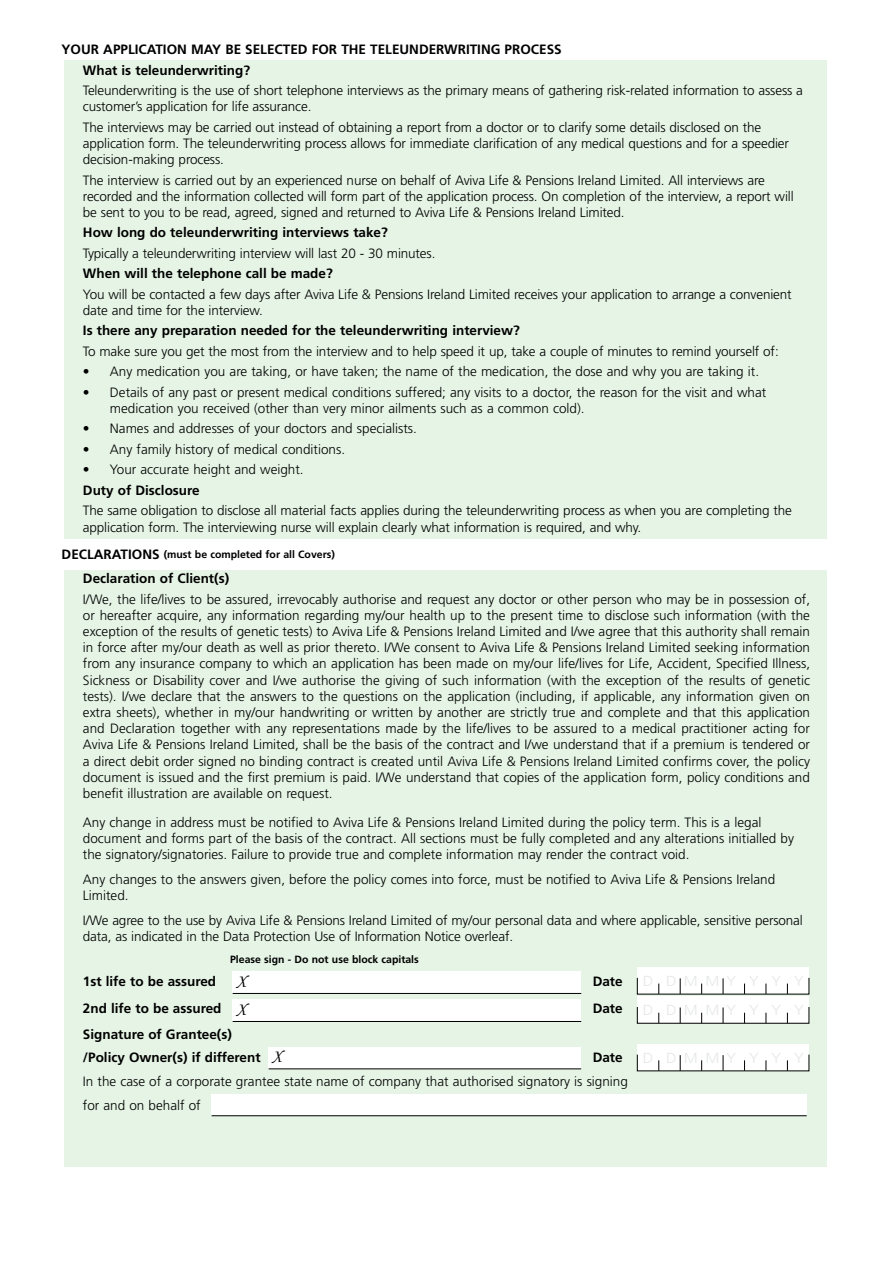
<style>
.page{position:relative;width:893px;height:1263px;background:#fff}
.page>*{position:absolute;margin:0;border:0;box-sizing:border-box;transform-origin:0 0}
.t1{font:18px/28px "Monotype Corsiva";color:#000}
.t2{font:300 13.5px/16.2px "Frutiger";letter-spacing:-.01em;color:#000}
.t3{font:700 13.5px/20.4px "Frutiger";color:#000}
.t4{font:700 10.5px "Frutiger";color:#000}
.s1{font-size:13.5px}
</style>
<div class="page">
<div style="left:64px;top:570px;width:762px;height:596px;background:#e5f4e4"></div>
<div style="left:64px;top:61px;width:762px;height:478px;background:#e5f4e4"></div>
<div style="left:233px;top:972px;width:348px;height:21px;background:#fff"></div>
<hr style="left:233px;top:993px;width:348px;height:1px;background:#000">
<div style="left:233px;top:1000px;width:348px;height:21px;background:#fff"></div>
<hr style="left:233px;top:1021px;width:348px;height:1px;background:#000">
<div style="left:269px;top:1047px;width:312px;height:21px;background:#fff"></div>
<hr style="left:269px;top:1068px;width:312px;height:1px;background:#000">
<div style="left:212px;top:1094px;width:595px;height:21px;background:#fff"></div>
<hr style="left:212px;top:1115px;width:595px;height:1px;background:#000">
<div style="left:637px;top:967px;width:172px;height:26px;background:#fff"></div>
<svg style="left:680px;top:978px;width:1px;height:16px"></svg>
<svg style="left:723px;top:978px;width:1px;height:16px"></svg>
<div style="left:637px;top:996px;width:172px;height:26px;background:#fff"></div>
<svg style="left:680px;top:1007px;width:1px;height:16px"></svg>
<svg style="left:723px;top:1007px;width:1px;height:16px"></svg>
<div style="left:637px;top:1044px;width:172px;height:26px;background:#fff"></div>
<svg style="left:680px;top:1055px;width:1px;height:16px"></svg>
<svg style="left:723px;top:1055px;width:1px;height:16px"></svg>
<p class="t3" style="left:83px;top:39px;width:480px;text-indent:-21px">Your application may be selected for th e teleunderwriting process<br>What is teleunderwriting?</p>
<p class="t2" style="left:83px;top:82px;width:721px">Teleunderwriting is the use of short telephone interviews as the primary means of gathering risk-related information to assess a customer’s application for life assurance.</p>
<p class="t2" style="left:83px;top:119px;width:708px">The interviews may be carried out instead of obtaining a report from a doctor or to clarify some details disclosed on the application form. The teleunderwriting process allows for immediate clarification of any medical questions and for a speedier decision-making process.</p>
<p class="t2" style="left:83px;top:172px;width:712px">The interview is carried out by an experienced nurse on behalf of Aviva Life &amp; Pensions Ireland Limited. All interviews are recorded and the information collected will form part of the application process. On completion of the interview, a report will be sent to you to be read, agreed, signed and returned to Aviva Life &amp; Pensions Ireland Limited.</p>
<p class="t3" style="left:83px;top:222px;width:306px">How long do teleunderwriting interviews take?</p>
<p class="t2" style="left:83px;top:245px;width:354px">Typically a teleunderwriting interview will last 20 - 30 minutes.</p>
<p class="t3" style="left:83px;top:263px;width:251px">When will the telephone call be made?</p>
<p class="t2" style="left:83px;top:286px;width:710px">You will be contacted a few days after Aviva Life &amp; Pensions Ireland Limited receives your application to arrange a convenient date and time for the interview.</p>
<p class="t3" style="left:83px;top:320px;width:438px">Is there any preparation needed for the teleunderwriting interview?</p>
<p class="t2" style="left:83px;top:343px;width:697px">To make sure you get the most from the interview and to help speed it up, take a couple of minutes to remind yourself of:</p>
<p class="t2" style="left:83px;top:363px;width:678px">• Any medication you are taking, or have taken; the name of the medication, the dose and why you are taking it.</p>
<p class="t2" style="left:110px;top:384px;width:658px;text-indent:-27px">• Details of any past or present medical conditions suffered; any visits to a doctor, the reason for the visit and what medication you received (other than very minor ailments such as a common cold).</p>
<p class="t2" style="left:83px;top:421px;width:335px">• Names and addresses of your doctors and specialists.</p>
<p class="t2" style="left:83px;top:441px;width:264px">• Any family history of medical conditions.</p>
<p class="t2" style="left:83px;top:461px;width:222px">• Your accurate height and weight.</p>
<p class="t3" style="left:83px;top:480px;width:118px">Duty of Disclosure</p>
<p class="t2" style="left:83px;top:502px;width:710px">The same obligation to disclose all material facts applies during the teleunderwriting process as when you are completing the application form. The interviewing nurse will explain clearly what information is required, and why.</p>
<p class="t4" style="left:62px;top:549px;width:275px"><span class="s1">Declarations</span> (must be completed for all Covers)</p>
<p class="t3" style="left:83px;top:568px;width:148px">Declaration of Client(s)</p>
<p class="t2" style="left:83px;top:591px;width:729px;text-align:justify">I/We, the life/lives to be assured, irrevocably authorise and request any doctor or other person who may be in possession of, or hereafter acquire, any information regarding my/our health up to the present time to disclose such information (with the exception of the results of genetic tests) to Aviva Life &amp; Pensions Ireland Limited and I/we agree that this authority shall remain in force after my/our death as well as prior thereto. I/We consent to Aviva Life &amp; Pensions Ireland Limited seeking information from any insurance company to which an application has been made on my/our life/lives for Life, Accident, Specified Illness, Sickness or Disability cover and I/we authorise the giving of such information (with the exception of the results of genetic tests). I/we declare that the answers to the questions on the application (including, if applicable, any information given on extra sheets), whether in my/our handwriting or written by another are strictly true and complete and that this application and Declaration together with any representations made by the life/lives to be assured to a medical practitioner acting for Aviva Life &amp; Pensions Ireland Limited, shall be the basis of the contract and I/we understand that if a premium is tendered or a direct debit order signed no binding contract is created until Aviva Life &amp; Pensions Ireland Limited confirms cover, the policy document is issued and the first premium is paid. I/We understand that copies of the application form, policy conditions and benefit illustration are available on request.</p>
<p class="t2" style="left:83px;top:814px;width:713px">Any change in address must be notified to Aviva Life &amp; Pensions Ireland Limited during the policy term. This is a legal document and forms part of the basis of the contract. All sections must be fully completed and any alterations initialled by the signatory/signatories. Failure to provide true and complete information may render the contract void.</p>
<p class="t2" style="left:83px;top:871px;width:694px">Any changes to the answers given, before the policy comes into force, must be notified to Aviva Life &amp; Pensions Ireland<br>Limited.</p>
<p class="t2" style="left:83px;top:912px;width:721px">I/We agree to the use by Aviva Life &amp; Pensions Ireland Limited of my/our personal data and where applicable, sensitive personal data, as indicated in the Data Protection Use of Information Notice overleaf.</p>
<p class="t4" style="left:230px;top:954px;width:190px">Please sign - Do not use block capitals</p>
<p class="t3" style="left:83px;top:971px;width:135px">1st life to be assured</p>
<p class="t3" style="left:593px;top:971px;width:32px">Date</p>
<p class="t3" style="left:83px;top:998px;width:140px">2nd life to be assured</p>
<p class="t3" style="left:593px;top:998px;width:32px">Date</p>
<p class="t3" style="left:83px;top:1023px;width:179px;line-height:22.5px">Signature of Grantee(s) /Policy Owner(s) if different</p>
<h1 class="t1" style="left:236px;top:967px;width:12px">X<br>X</h1>
<h1 class="t1" style="left:272px;top:1043px;width:12px">X</h1>
<p class="t3" style="left:593px;top:1047px;width:32px">Date</p>
<p class="t2" style="left:83px;top:1069px;width:546px;line-height:24px">In the case of a corporate grantee state name of company that authorised signatory is signing for and on behalf of</p>
</div>
